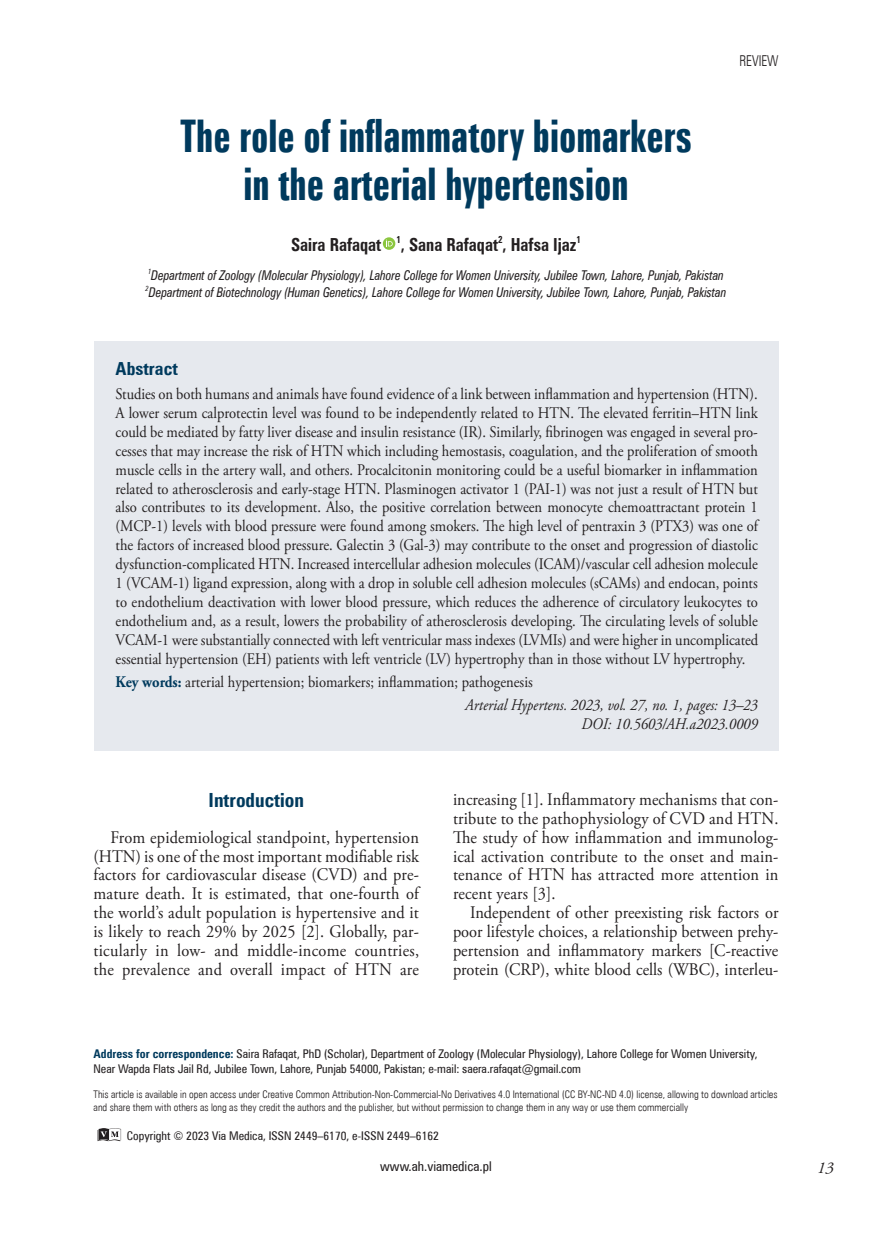
<style>
.page{position:relative;width:872px;height:1234px;background:#fff}
.page>*{position:absolute;margin:0;border:0;box-sizing:border-box;transform-origin:0 0}
.t1{font:700 45px/48px "Zurich X Cn EU";color:#003a5d;text-align:center;scale:.89 1}
.t2{font:700 19.5px "Zurich Cn EU";color:#003a5d}
.t3{font:700 18px "Zurich Cn EU";color:#231f20;scale:.92 1}
.t4{font:700 18px "Zurich Cn EU";color:#003a5d}
.t5{font:17.7px/18.9px "Adobe Garamond Pro";letter-spacing:.01em;color:#231f20;text-align:justify;scale:.93 1}
.t6{font:italic 16.5px "Adobe Garamond Pro";color:#231f20}
.t7{font:16.2px/18.9px "Adobe Garamond Pro";color:#231f20;text-align:justify;scale:.9 1}
.t8{font:italic 16.2px "Adobe Garamond Pro";color:#231f20;scale:.9 1}
.t9{font:15px "Zurich Lt Cn EU";color:#231f20;scale:.9 1}
.t10{font:italic 13.5px/16.5px "Zurich Cn EU";color:#231f20;scale:.9 1}
.t11{font:13.5px "Zurich Cn EU";color:#231f20}
.t12{font:12px/14.4px "Zurich Cn EU";color:#231f20}
.t13{font:10.5px/12.6px "Zurich Lt Cn EU";color:#231f20}
.t14{font:700 9.9px "Zurich Cn EU";color:#231f20;scale:.92 1}
.s1{font-weight:700;color:#003a5d}
.s2{font-style:italic}
</style>
<div class="page">
<svg style="left:98px;top:1128px;width:23px;height:12px"></svg>
<svg style="left:383px;top:237px;width:12px;height:13px"></svg>
<svg style="left:386px;top:239px;width:7px;height:7px"></svg>
<div style="left:94px;top:341px;width:685px;height:409px;background:#e6e9ee"></div>
<p class="t9" style="left:739px;top:52px;width:45px">Review</p>
<h1 class="t1" style="left:180px;top:111px;width:576px">The role of inflammatory biomarkers in the arterial hypertension</h1>
<p class="t3" style="left:291px;top:233px;width:100px">Saira Rafaqat</p>
<p class="t14" style="left:396px;top:233px;width:6px">1</p>
<p class="t3" style="left:401px;top:233px;width:192px">, Sana Rafaqat , Hafsa Ijaz</p>
<p class="t14" style="left:498px;top:233px;width:6px">2</p>
<p class="t14" style="left:576px;top:233px;width:6px">1</p>
<p class="t10" style="left:146px;top:267px;width:647px"><sup>1</sup>Department of Zoology (Molecular Physiology), Lahore College for Women University, Jubilee Town, Lahore, Punjab, Pakistan<br><sup>2</sup>Department of Biotechnology (Human Genetics), Lahore College for Women University, Jubilee Town, Lahore, Punjab, Pakistan</p>
<p class="t4" style="left:116px;top:358px;width:64px">Abstract</p>
<p class="t7" style="left:116px;top:385px;width:715px">Studies on both humans and animals have found evidence of a link between inflammation and hypertension (HTN).<br>A lower serum calprotectin level was found to be independently related to HTN. The elevated ferritin–HTN link could be mediated by fatty liver disease and insulin resistance (IR). Similarly, fibrinogen was engaged in several pro&shy;cesses that may increase the risk of HTN which including hemostasis, coagulation, and the proliferation of smooth muscle cells in the artery wall, and others. Procalcitonin monitoring could be a useful biomarker in inflammation related to atherosclerosis and early-stage HTN. Plasminogen activator 1 (PAI-1) was not just a result of HTN but also contributes to its development. Also, the positive correlation between monocyte chemoattractant protein 1 (MCP-1) levels with blood pressure were found among smokers. The high level of pentraxin 3 (PTX3) was one of the factors of increased blood pressure. Galectin 3 (Gal-3) may contribute to the onset and progression of diastolic dysfunction-complicated HTN. Increased intercellular adhesion molecules (ICAM)/vascular cell adhesion molecule 1 (VCAM-1) ligand expression, along with a drop in soluble cell adhesion molecules (sCAMs) and endocan, points to endothelium deactivation with lower blood pressure, which reduces the adherence of circulatory leukocytes to endothelium and, as a result, lowers the probability of atherosclerosis developing. The circulating levels of soluble VCAM-1 were substantially connected with left ventricular mass indexes (LVMIs) and were higher in uncomplicated essential hypertension (EH) patients with left ventricle (LV) hypertrophy than in those without LV hypertrophy.</p>
<p class="t7" style="left:465px;top:670px;width:326px;line-height:23.1px;text-indent:-350px"><span class="s1">Key words:</span> arterial hypertension; biomarkers; inflammation; pathogenesis<br><span class="s2">Arterial Hypertens. 2023, vol. 27, no. 1, pages: 13–23</span></p>
<p class="t8" style="left:581px;top:714px;width:197px">DOI: 10.5603/AH.a2023.0009</p>
<p class="t2" style="left:208px;top:787px;width:97px">Introduction</p>
<p class="t5" style="left:94px;top:828px;width:351px;text-indent:17px">From epidemiological standpoint, hypertension (HTN) is one of the most important modifiable risk factors for cardiovascular disease (CVD) and pre&shy;mature death. It is estimated, that one-fourth of the world’s adult population is hypertensive and it is likely to reach 29% by 2025 [2]. Globally, par&shy;ticularly in low- and middle-income countries, the prevalence and overall impact of HTN are</p>
<p class="t5" style="left:453px;top:790px;width:351px">increasing [1]. Inflammatory mechanisms that con&shy;tribute to the pathophysiology of CVD and HTN.<br>The study of how inflammation and immunolog&shy;ical activation contribute to the onset and main&shy;tenance of HTN has attracted more attention in recent years [3].</p>
<p class="t5" style="left:453px;top:903px;width:351px;text-indent:17px">Independent of other preexisting risk factors or poor lifestyle choices, a relationship between prehy&shy;pertension and inflammatory markers [C-reactive protein (CRP), white blood cells (WBC), interleu-</p>
<p class="t12" style="left:94px;top:1046px;width:665px"><span class="s1">Address for correspondence:</span> Saira Rafaqat, PhD (Scholar), Department of Zoology (Molecular Physiology), Lahore College for Women University,<br>Near Wapda Flats Jail Rd, Jubilee Town, Lahore, Punjab 54000, Pakistan; e-mail: saera.rafaqat@gmail.com</p>
<p class="t13" style="left:94px;top:1087px;width:685px">This article is available in open access under Creative Common Attribution-Non-Commercial-No Derivatives 4.0 International (CC BY-NC-ND 4.0) license, allowing to download articles and share them with others as long as they credit the authors and the publisher, but without permission to change them in any way or use them commercially</p>
<p class="t12" style="left:127px;top:1128px;width:314px">Copyright © 2023 Via Medica, ISSN 2449–6170, e-ISSN 2449–6162</p>
<p class="t11" style="left:380px;top:1157px;width:113px">www.ah.viamedica.pl</p>
<p class="t6" style="left:817px;top:1157px;width:18px">13</p>
</div>
